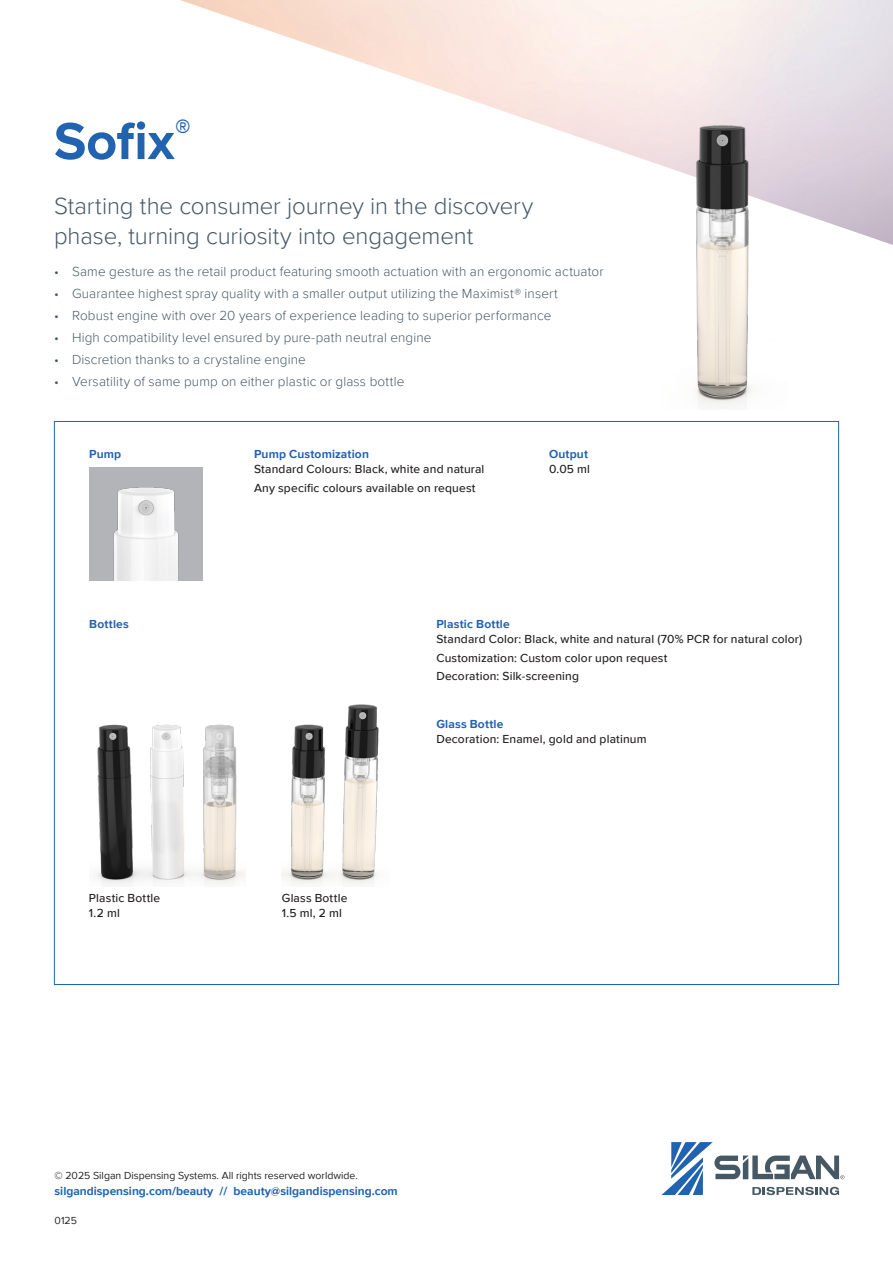
<style>
.page{position:relative;width:893px;height:1263px;background:#fff}
.page>*{position:absolute;margin:0;border:0;box-sizing:border-box;transform-origin:0 0}
.Bold_Headline_36_36{font:700 54px "Proxima Nova";color:#2163b0}
.Thin_Subhead_16_20{font:300 24px/30px "Proxima Nova";letter-spacing:-.005em;color:#475865}
.t1{font:300 13.5px "Proxima Nova";letter-spacing:.01em;color:#475865}
.Box_Bullets_8_10{font:500 12px/15px "Proxima Nova";letter-spacing:.015em;color:#231f20}
.Box_Subhead_8_10{font:700 12px "Proxima Nova";letter-spacing:.005em;color:#2163b0}
.Legal_7_9{font:10.5px "Proxima Nova";color:#231f20}
</style>
<div class="page">
<svg style="left:661px;top:1142px;width:183px;height:53px"></svg>
<img style="left:89px;top:467px;width:114px;height:114px">
<img style="left:662px;top:120px;width:126px;height:285px">
<img style="left:96px;top:724px;width:149px;height:161px">
<img style="left:282px;top:704px;width:97px;height:180px">
<p class="Bold_Headline_36_36" style="left:54px;top:101px;width:138px">Sofix<sup>®</sup></p>
<p class="Thin_Subhead_16_20" style="left:54px;top:190px;width:481px">Starting the consumer journey in the discovery phase, turning curiosity into engagement</p>
<p class="t1" style="left:54px;top:261px;width:551px">• Same gesture as the retail product featuring smooth actuation with an ergonomic actuator</p>
<p class="t1" style="left:54px;top:283px;width:505px">• Guarantee highest spray quality with a smaller output utilizing the Maximist® insert</p>
<p class="t1" style="left:54px;top:305px;width:499px">• Robust engine with over 20 years of experience leading to superior performance</p>
<p class="t1" style="left:54px;top:327px;width:379px">• High compatibility level ensured by pure-path neutral engine</p>
<p class="t1" style="left:54px;top:349px;width:253px">• Discretion thanks to a crystaline engine</p>
<p class="t1" style="left:54px;top:371px;width:352px">• Versatility of same pump on either plastic or glass bottle</p>
<p class="Box_Subhead_8_10" style="left:254px;top:445px;width:116px">Pump Customization</p>
<p class="Box_Bullets_8_10" style="left:254px;top:461px;width:232px">Standard Colours: Black, white and natural</p>
<p class="Box_Bullets_8_10" style="left:254px;top:480px;width:223px">Any specific colours available on request</p>
<p class="Box_Subhead_8_10" style="left:89px;top:445px;width:34px">Pump</p>
<p class="Box_Subhead_8_10" style="left:549px;top:445px;width:41px">Output</p>
<p class="Box_Bullets_8_10" style="left:549px;top:461px;width:42px">0.05 ml</p>
<p class="Box_Subhead_8_10" style="left:89px;top:615px;width:41px">Bottles</p>
<p class="Box_Bullets_8_10" style="left:89px;top:890px;width:73px">Plastic Bottle<br>1.2 ml</p>
<p class="Box_Bullets_8_10" style="left:282px;top:890px;width:67px">Glass Bottle<br>1.5 ml, 2 ml</p>
<p class="Box_Subhead_8_10" style="left:436px;top:615px;width:75px">Plastic Bottle</p>
<p class="Box_Bullets_8_10" style="left:436px;top:631px;width:367px">Standard Color: Black, white and natural (70% PCR for natural color)</p>
<p class="Box_Bullets_8_10" style="left:436px;top:650px;width:233px">Customization: Custom color upon request</p>
<p class="Box_Bullets_8_10" style="left:436px;top:668px;width:144px">Decoration: Silk-screening</p>
<p class="Box_Subhead_8_10" style="left:436px;top:715px;width:69px">Glass Bottle</p>
<p class="Box_Bullets_8_10" style="left:436px;top:731px;width:212px">Decoration: Enamel, gold and platinum</p>
<p class="Legal_7_9" style="left:55px;top:1168px;width:305px">© 2025 Silgan Dispensing Systems. All rights reserved worldwide.</p>
<p class="Box_Subhead_8_10" style="left:55px;top:1182px;width:345px">silgandispensing.com/beauty // beauty@silgandispensing.com</p>
<p class="Legal_7_9" style="left:55px;top:1213px;width:24px">0125</p>
</div>
